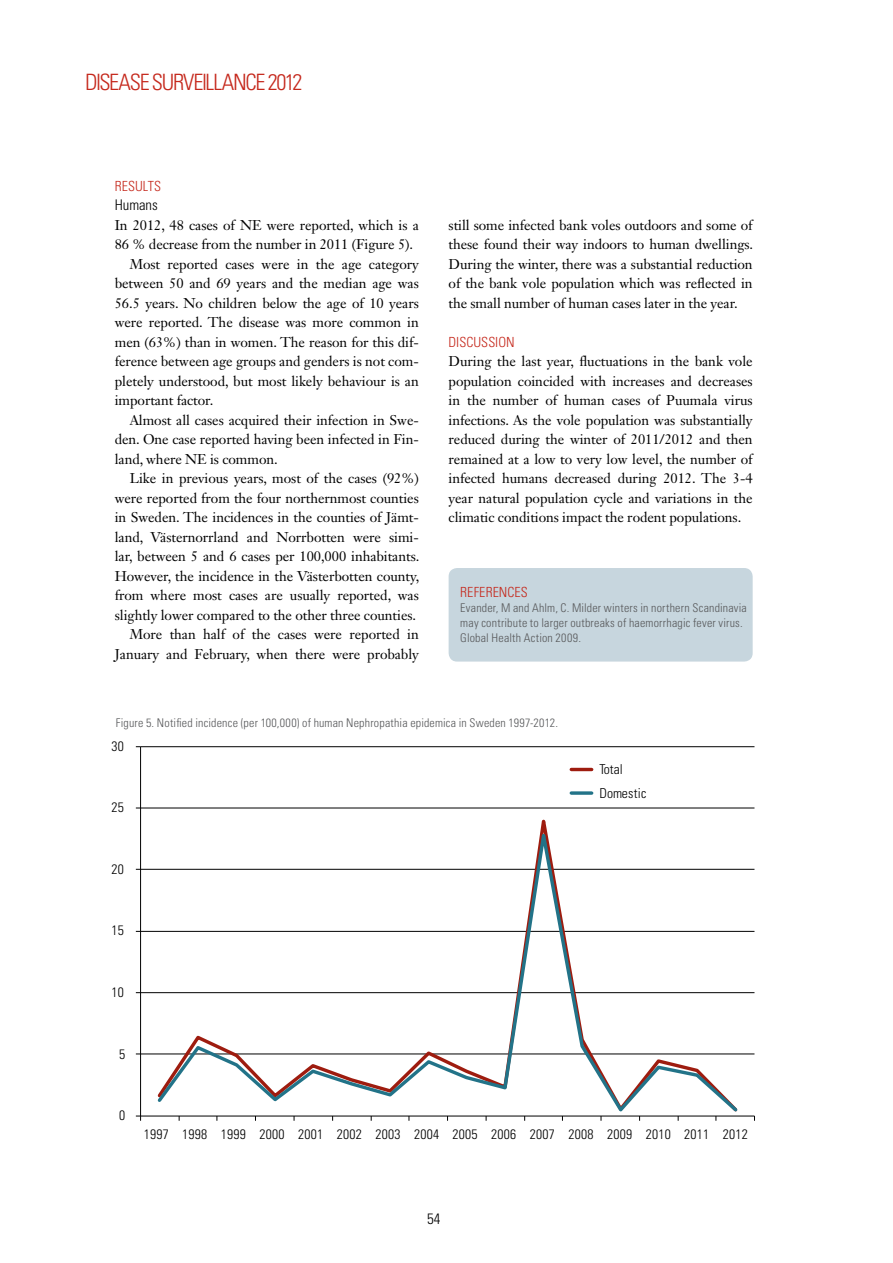
<style>
.page{position:relative;width:893px;height:1263px;background:#fff}
.page>*{position:absolute;margin:0;border:0;box-sizing:border-box;transform-origin:0 0}
.t1{font:300 condensed 22.5px "Univers LT Std";letter-spacing:-.06em;color:#c5281c}
.t2{font:300 condensed 15px "Univers LT Std";color:#000}
.t3{font:300 condensed 14.7px "Univers LT Std";letter-spacing:-.005em;color:#000}
.t4{font:13.95px/19.5px "Janson Text LT Std";letter-spacing:-.005em;color:#000;text-align:justify}
.t5{font:300 condensed 13.95px "Univers LT Std";color:#c5281c}
.t6{font:300 condensed 13.65px "Univers LT Std";letter-spacing:.02em;color:#000}
.t7{font:300 condensed 13.65px/24px "Univers LT Std";color:#000}
.t8{font:300 condensed 12px/15px "Univers LT Std";letter-spacing:.015em;color:#58595b}
</style>
<div class="page">
<div style="left:449px;top:568px;width:304px;height:93px;background:#c7d6de;border-radius:9px"></div>
<hr style="left:141px;top:746px;width:613px;height:1px;background:#000">
<hr style="left:141px;top:808px;width:613px;height:1px;background:#000">
<hr style="left:141px;top:869px;width:613px;height:1px;background:#000">
<hr style="left:141px;top:931px;width:613px;height:1px;background:#000">
<hr style="left:141px;top:992px;width:613px;height:1px;background:#000">
<hr style="left:141px;top:1054px;width:613px;height:1px;background:#000">
<hr style="left:140px;top:747px;width:1px;height:369px;background:#000">
<hr style="left:141px;top:1116px;width:613px;height:1px;background:#000">
<svg style="left:155px;top:807px;width:585px;height:2px"></svg>
<svg style="left:155px;top:819px;width:585px;height:293px"></svg>
<hr style="left:571px;top:768px;width:21px;height:3px;background:#9e1c0f">
<svg style="left:571px;top:791px;width:21px;height:4px"></svg>
<h1 class="t1" style="left:85px;top:68px;width:219px">Disease Surveillance 2012</h1>
<p class="t5" style="left:115px;top:177px;width:48px">RESULTS</p>
<p class="t3" style="left:115px;top:196px;width:44px">Humans</p>
<p class="t4" style="left:115px;top:215px;width:306px">In 2012, 48 cases of NE were reported, which is a</p>
<p class="t4" style="left:115px;top:234px;width:300px">86 % decrease from the number in 2011 (Figure 5).</p>
<p class="t4" style="left:130px;top:254px;width:291px">Most reported cases were in the age category</p>
<p class="t4" style="left:115px;top:273px;width:306px">between 50 and 69 years and the median age was</p>
<p class="t4" style="left:115px;top:293px;width:306px">56.5 years. No children below the age of 10 years</p>
<p class="t4" style="left:115px;top:312px;width:306px">were reported. The disease was more common in</p>
<p class="t4" style="left:115px;top:332px;width:306px">men (63%) than in women. The reason for this dif-</p>
<p class="t4" style="left:115px;top:351px;width:306px">ference between age groups and genders is not com-</p>
<p class="t4" style="left:115px;top:371px;width:306px">pletely understood, but most likely behaviour is an</p>
<p class="t4" style="left:115px;top:390px;width:100px">important factor.</p>
<p class="t4" style="left:130px;top:410px;width:291px">Almost all cases acquired their infection in Swe-</p>
<p class="t4" style="left:115px;top:429px;width:306px">den. One case reported having been infected in Fin-</p>
<p class="t4" style="left:115px;top:449px;width:164px">land, where NE is common.</p>
<p class="t4" style="left:130px;top:468px;width:291px">Like in previous years, most of the cases (92%)</p>
<p class="t4" style="left:115px;top:488px;width:306px">were reported from the four northernmost counties</p>
<p class="t4" style="left:115px;top:507px;width:306px">in Sweden. The incidences in the counties of Jämt-</p>
<p class="t4" style="left:115px;top:527px;width:306px">land, Västernorrland and Norrbotten were simi-</p>
<p class="t4" style="left:115px;top:546px;width:306px">lar, between 5 and 6 cases per 100,000 inhabitants.</p>
<p class="t4" style="left:115px;top:566px;width:306px">However, the incidence in the Västerbotten county,</p>
<p class="t4" style="left:115px;top:585px;width:306px">from where most cases are usually reported, was</p>
<p class="t4" style="left:115px;top:605px;width:303px">slightly lower compared to the other three counties.</p>
<p class="t4" style="left:130px;top:624px;width:291px">More than half of the cases were reported in</p>
<p class="t4" style="left:115px;top:644px;width:306px">January and February, when there were probably</p>
<p class="t4" style="left:449px;top:215px;width:306px">still some infected bank voles outdoors and some of these found their way indoors to human dwellings.<br>During the winter, there was a substantial reduction of the bank vole population which was reflected in the small number of human cases later in the year.</p>
<p class="t5" style="left:449px;top:333px;width:68px">DISCUSSION</p>
<p class="t4" style="left:449px;top:351px;width:306px">During the last year, fluctuations in the bank vole population coincided with increases and decreases in the number of human cases of Puumala virus infections. As the vole population was substantially reduced during the winter of 2011/2012 and then remained at a low to very low level, the number of infected humans decreased during 2012. The 3-4 year natural population cycle and variations in the climatic conditions impact the rodent populations.</p>
<p class="t5" style="left:460px;top:584px;width:15px">References</p>
<p class="t8" style="left:460px;top:601px;width:288px">Evander, M and Ahlm, C. Milder winters in northern Scandinavia may contribute to larger outbreaks of haemorrhagic fever virus.<br>Global Health Action 2009.</p>
<p class="t8" style="left:116px;top:716px;width:444px">Figure 5. Notified incidence (per 100,000) of human Nephropathia epidemica in Sweden 1997-2012.</p>
<p class="t6" style="left:111px;top:738px;width:14px">30</p>
<p class="t6" style="left:111px;top:799px;width:14px">25</p>
<p class="t6" style="left:111px;top:861px;width:14px">20</p>
<p class="t6" style="left:111px;top:922px;width:14px">15</p>
<p class="t6" style="left:111px;top:984px;width:14px">10</p>
<p class="t7" style="left:599px;top:757px;width:48px">Total<br>Domestic</p>
<p class="t6" style="left:119px;top:1045px;width:8px">5</p>
<p class="t6" style="left:119px;top:1107px;width:8px">0</p>
<p class="t6" style="left:144px;top:1126px;width:606px">1997 1998 1999 2000 2001 2002 2003 2004 2005 2006 2007 2008 2009 2010 2011 2012</p>
<p class="t2" style="left:427px;top:1210px;width:15px">54</p>
</div>
